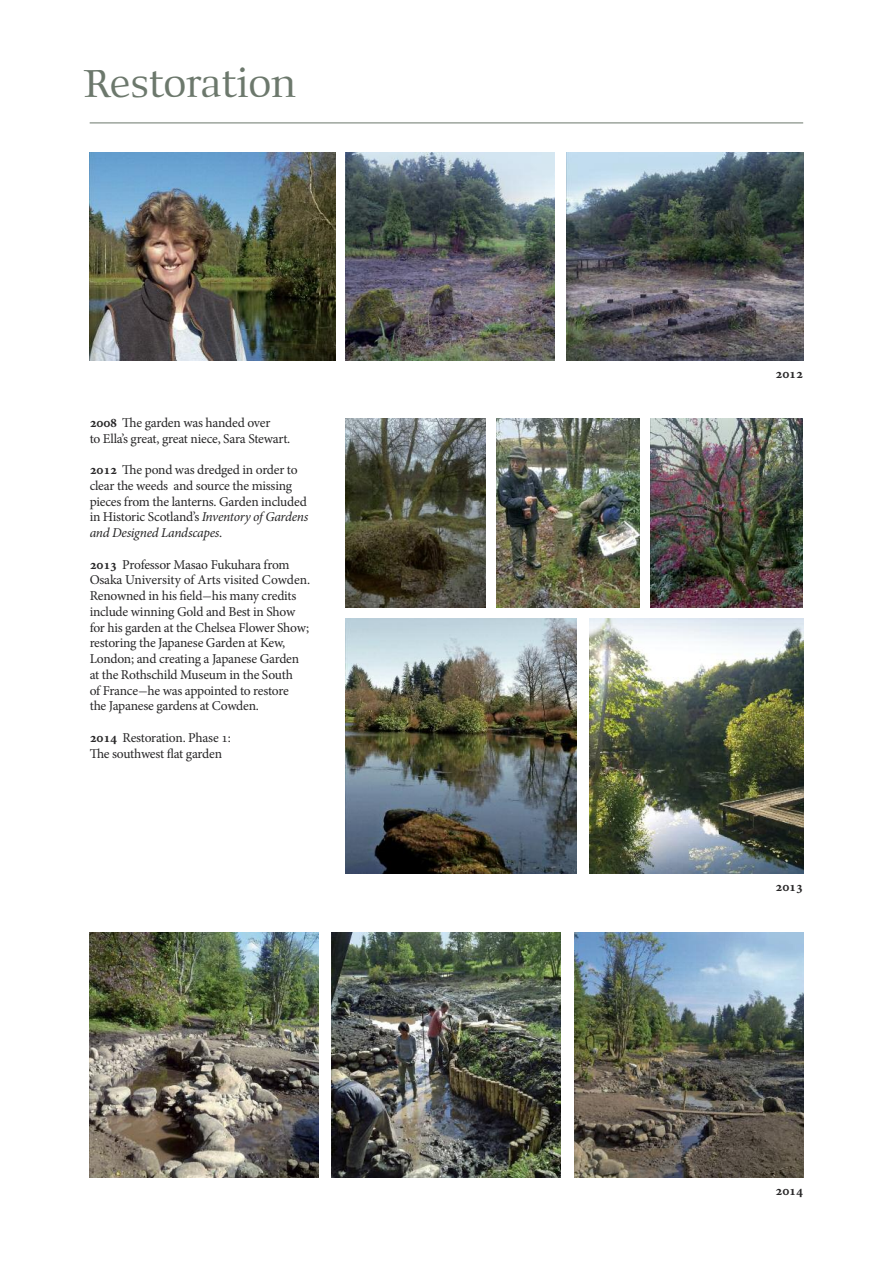
<style>
.page{position:relative;width:893px;height:1263px;background:#fff}
.page>*{position:absolute;margin:0;border:0;box-sizing:border-box;transform-origin:0 0}
.t1{font:49.5px "Prospera";letter-spacing:-.015em;color:#6c786c}
.t2{font:13.5px/15.8px "Minion Pro";letter-spacing:-.015em;color:#272627}
.t3{font:700 13.5px "Minion Pro";letter-spacing:-.015em;color:#272627}
.s1{font-weight:700}
.s2{font-style:italic}
</style>
<div class="page">
<img style="left:346px;top:618px;width:231px;height:255px">
<img style="left:589px;top:618px;width:214px;height:255px">
<img style="left:346px;top:419px;width:140px;height:188px">
<img style="left:345px;top:152px;width:209px;height:208px">
<img style="left:566px;top:152px;width:237px;height:208px">
<img style="left:497px;top:419px;width:142px;height:188px">
<img style="left:332px;top:932px;width:229px;height:246px">
<img style="left:90px;top:932px;width:229px;height:246px">
<img style="left:574px;top:932px;width:229px;height:246px">
<img style="left:651px;top:419px;width:152px;height:188px">
<img style="left:90px;top:152px;width:246px;height:208px">
<hr style="left:90px;top:123px;width:713px;height:1px;background:#6c786c">
<h1 class="t1" style="left:83px;top:62px;width:215px">Restoration</h1>
<p class="t2" style="left:90px;top:415px;width:202px"><span class="s1">2008</span> The garden was handed over<br>to Ella’s great, great niece, Sara Stewart.</p>
<p class="t2" style="left:90px;top:462px;width:220px"><span class="s1">2012</span> The pond was dredged in order to clear the weeds and source the missing pieces from the lanterns. Garden included in Historic Scotland’s <span class="s2">Inventory of Gardens and Designed Landscapes</span>.</p>
<p class="t2" style="left:90px;top:556px;width:222px"><span class="s1">2013</span> Professor Masao Fukuhara from Osaka University of Arts visited Cowden.<br>Renowned in his field–his many credits include winning Gold and Best in Show for his garden at the Chelsea Flower Show; restoring the Japanese Garden at Kew, London; and creating a Japanese Garden at the Rothschild Museum in the South<br>of France–he was appointed to restore<br>the Japanese gardens at Cowden.</p>
<p class="t2" style="left:90px;top:730px;width:143px"><span class="s1">2014</span> Restoration. Phase 1:<br>The southwest flat garden</p>
<p class="t3" style="left:775px;top:365px;width:29px">2012</p>
<p class="t3" style="left:775px;top:877px;width:29px">2013</p>
<p class="t3" style="left:775px;top:1181px;width:29px">2014</p>
</div>
